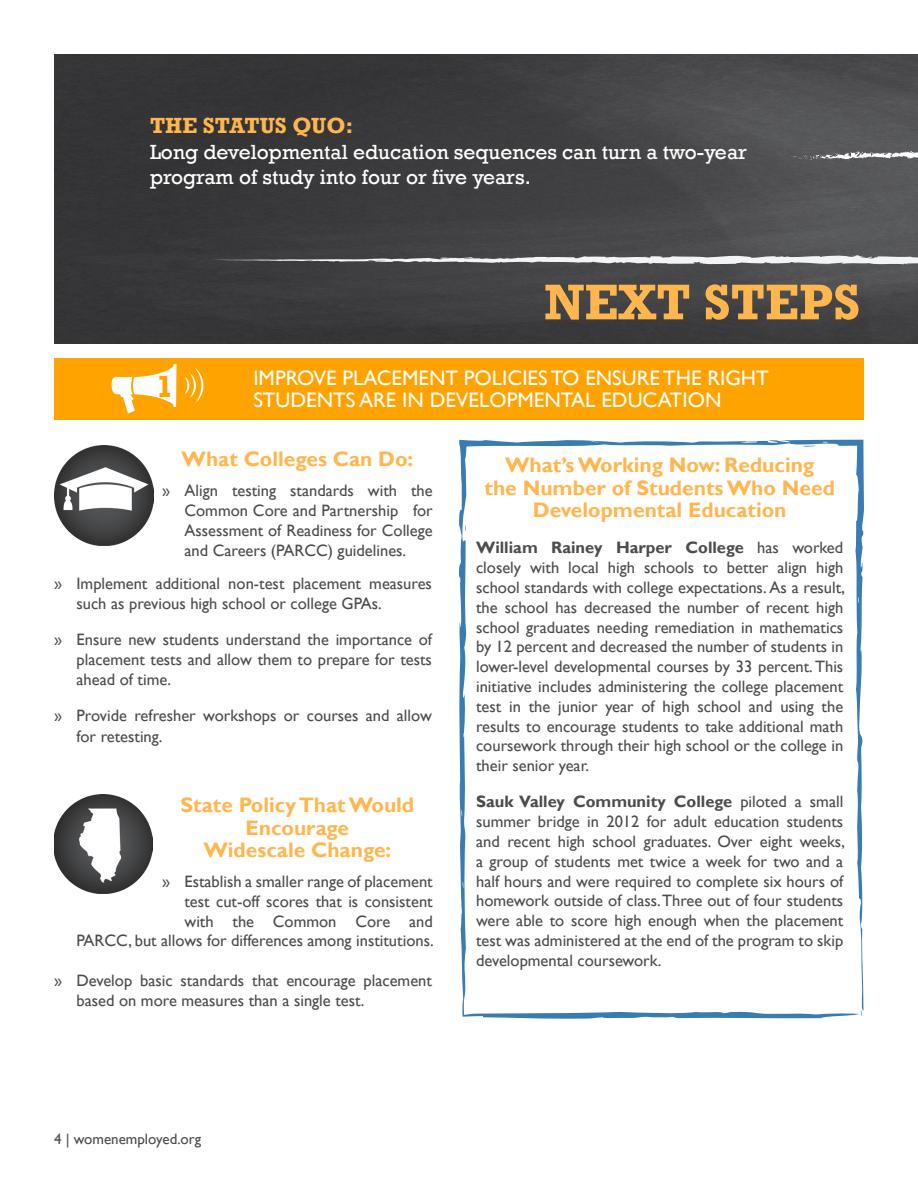
<style>
.page{position:relative;width:918px;height:1188px;background:#fff}
.page>*{position:absolute;margin:0;border:0;box-sizing:border-box;transform-origin:0 0}
.t1{font:700 51px "Rockwell";color:#ffb64f}
.t2{font:700 31.5px "Rockwell";color:#ffa300}
.t3{font:700 22.5px "Rockwell";color:#ffb64f}
.t4{font:700 21px/22.5px "Gill Sans";color:#ffb64f;text-align:center}
.t5{font:21px/25.2px "Rockwell";color:#fff}
.t6{font:21px/22.5px "Gill Sans";color:#fff}
.t7{font:16.5px/19.8px "Gill Sans";color:#4b4c4d;text-align:justify}
.t8{font:15px "Gill Sans";color:#4b4c4d}
.s1{font-weight:700}
</style>
<div class="page">
<img style="left:55px;top:54px;width:863px;height:290px">
<div style="left:54px;top:358px;width:810px;height:61px;background:#ffa300"></div>
<svg style="left:785px;top:151px;width:133px;height:9px"></svg>
<svg style="left:210px;top:255px;width:708px;height:10px"></svg>
<svg style="left:112px;top:364px;width:65px;height:50px"></svg>
<svg style="left:185px;top:368px;width:18px;height:35px"></svg>
<img style="left:54px;top:446px;width:100px;height:99px">
<img style="left:54px;top:795px;width:98px;height:98px">
<svg style="left:459px;top:439px;width:405px;height:580px"></svg>
<svg style="left:799px;top:445px;width:21px;height:2px"></svg>
<p class="t3" style="left:150px;top:112px;width:205px">THE STATUS QUO:</p>
<p class="t5" style="left:150px;top:139px;width:598px">Long developmental education sequences can turn a two-year program of study into four or five years.</p>
<p class="t2" style="left:156px;top:367px;width:19px">1</p>
<p class="t1" style="left:544px;top:271px;width:318px">NEXT STEPS</p>
<p class="t6" style="left:253px;top:367px;width:517px">IMPROVE PLACEMENT POLICIES TO ENSURE THE RIGHT<br>STUDENTS ARE IN DEVELOPMENTAL EDUCATION</p>
<p class="t4" style="left:181px;top:448px;width:233px">What Colleges Can Do:</p>
<p class="t7" style="left:184px;top:481px;width:250px;text-indent:-22px">» Align testing standards with the Common Core and Partnership for Assessment of Readiness for College and Careers (PARCC) guidelines.</p>
<p class="t7" style="left:76px;top:574px;width:357px;text-indent:-22px">» Implement additional non-test placement measures such as previous high school or college GPAs.</p>
<p class="t7" style="left:76px;top:630px;width:357px;text-indent:-22px">» Ensure new students understand the importance of placement tests and allow them to prepare for tests ahead of time.</p>
<p class="t7" style="left:76px;top:705px;width:357px;line-height:21.6px;text-indent:-22px">» Provide refresher workshops or courses and allow for retesting.</p>
<p class="t4" style="left:181px;top:794px;width:235px">State Policy That Would<br>Encourage</p>
<p class="t4" style="left:203px;top:839px;width:189px">Widescale Change:</p>
<p class="t7" style="left:76px;top:872px;width:359px;text-align:right">» Establish a smaller range of placement<br>test cut-off scores that is consistent<br>with the Common Core and<br>PARCC, but allows for differences among institutions.</p>
<p class="t7" style="left:76px;top:971px;width:357px;text-indent:-22px">» Develop basic standards that encourage placement based on more measures than a single test.</p>
<p class="t4" style="left:505px;top:454px;width:311px">What’s Working Now: Reducing</p>
<p class="t4" style="left:484px;top:477px;width:352px">the Number of Students Who Need<br>Developmental Education</p>
<p class="t7" style="left:476px;top:538px;width:370px"><span class="s1">William Rainey Harper College</span> has worked closely with local high schools to better align high school standards with college expectations. As a result, the school has decreased the number of recent high school graduates needing remediation in mathematics by 12 percent and decreased the number of students in lower-level developmental courses by 33 percent. This initiative includes administering the college placement test in the junior year of high school and using the results to encourage students to take additional math coursework through their high school or the college in their senior year.</p>
<p class="t7" style="left:476px;top:792px;width:370px"><span class="s1">Sauk Valley Community College</span> piloted a small summer bridge in 2012 for adult education students and recent high school graduates. Over eight weeks, a group of students met twice a week for two and a half hours and were required to complete six hours of homework outside of class. Three out of four students were able to score high enough when the placement test was administered at the end of the program to skip developmental coursework.</p>
<p class="t8" style="left:54px;top:1131px;width:149px">4 | womenemployed.org</p>
</div>
